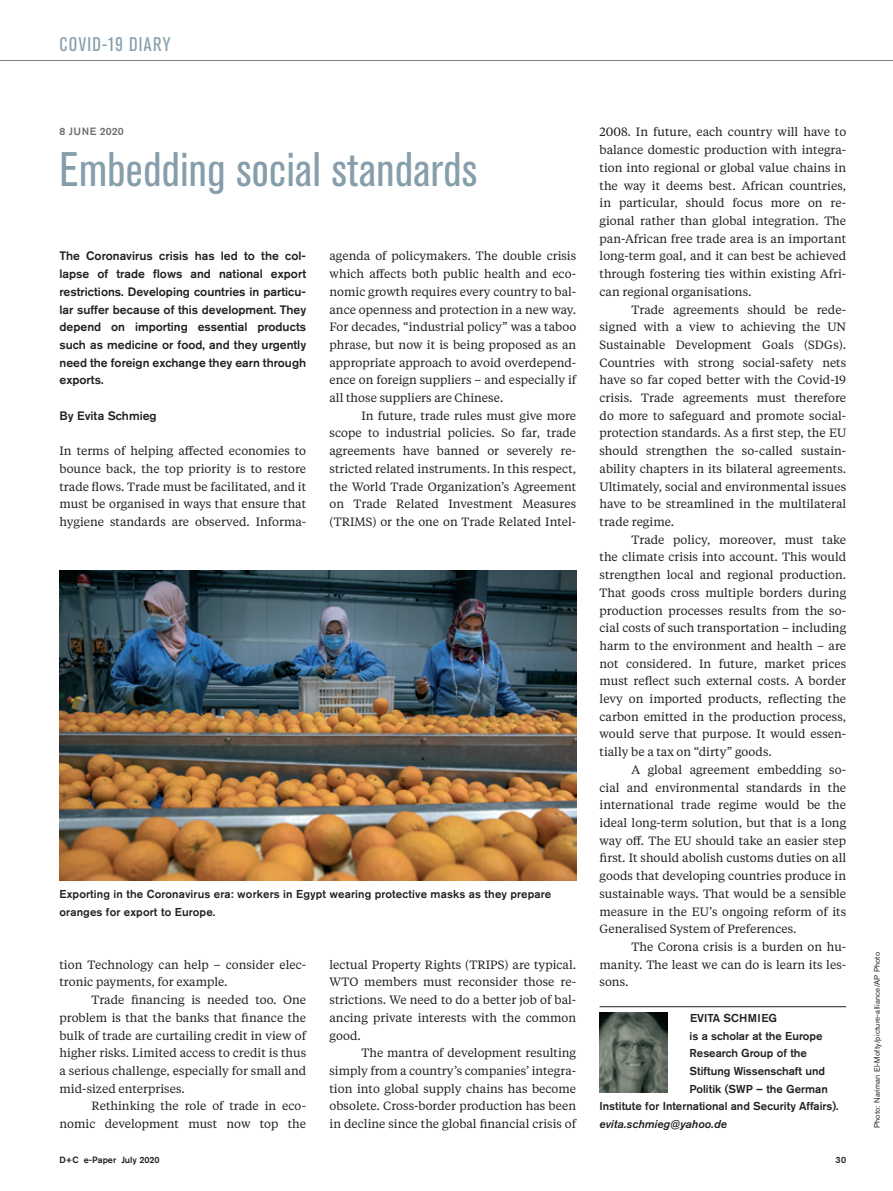
<style>
.page{position:relative;width:893px;height:1191px;background:#fff}
.page>*{position:absolute;margin:0;border:0;box-sizing:border-box;transform-origin:0 0}
.t1{font:condensed 48px "Akzidenz Grotesk BE";letter-spacing:.01em;color:#869eac}
.t2{font:condensed 19.5px "Akzidenz Grotesk BE";letter-spacing:.065em;color:#869eac}
.t3{font:500 12.15px/17.7px "Akzidenz Grotesk BE";color:#231f20;text-align:justify}
.t4{font:12px/17.7px "Tiempos Text";color:#231f20;text-align:justify}
.t5{font:500 11.4px/17.7px "Akzidenz Grotesk BE";color:#231f20}
.t6{font:italic 500 11.4px "Akzidenz Grotesk BE";color:#231f20}
.t7{font:500 10.5px "Akzidenz Grotesk BE";letter-spacing:.035em;color:#6c6d70}
.t8{font:500 9px "Akzidenz Grotesk BE";color:#231f20}
.t9{font:7.8px "Akzidenz Grotesk BE";letter-spacing:.02em;color:#231f20}
</style>
<div class="page">
<hr style="left:0;top:60px;width:893px;height:1px;background:#808285">
<hr style="left:600px;top:1006px;width:246px;height:1px;background:#231f20">
<img style="left:600px;top:1013px;width:67px;height:79px">
<img style="left:60px;top:570px;width:516px;height:310px">
<h2 class="t2" style="left:60px;top:33px;width:113px">COVID-19 DIARY</h2>
<p class="t7" style="left:60px;top:125px;width:66px">8 JUNE 2020</p>
<h1 class="t1" style="left:60px;top:142px;width:419px">Embedding social standards</h1>
<p class="t3" style="left:60px;top:247px;width:248px">The Coronavirus crisis has led to the col&shy;lapse of trade flows and national export restrictions. Developing countries in particu&shy;lar suffer because of this development. They depend on importing essential products such as medicine or food, and they urgently need the foreign exchange they earn through exports.</p>
<p class="t3" style="left:60px;top:406px;width:99px">By Evita Schmieg</p>
<p class="t4" style="left:60px;top:441px;width:248px">In terms of helping affected economies to bounce back, the top priority is to restore trade flows. Trade must be facilitated, and it must be organised in ways that ensure that hygiene standards are observed. Informa-</p>
<p class="t4" style="left:330px;top:247px;width:248px">agenda of policymakers. The double crisis which affects both public health and eco&shy;nomic growth requires every country to bal&shy;ance openness and protection in a new way.<br>For decades, “industrial policy” was a taboo phrase, but now it is being proposed as an appropriate approach to avoid overdepend&shy;ence on foreign suppliers – and especially if all those suppliers are Chinese.</p>
<p class="t4" style="left:330px;top:406px;width:248px;text-indent:32px">In future, trade rules must give more scope to industrial policies. So far, trade agreements have banned or severely re&shy;stricted related instruments. In this respect, the World Trade Organization’s Agreement on Trade Related Investment Measures (TRIMS) or the one on Trade Related Intel-</p>
<p class="t5" style="left:60px;top:884px;width:493px">Exporting in the Coronavirus era: workers in Egypt wearing protective masks as they prepare oranges for export to Europe.</p>
<p class="t4" style="left:60px;top:955px;width:248px">tion Technology can help – consider elec&shy;tronic payments, for example.</p>
<p class="t4" style="left:60px;top:990px;width:248px;text-indent:32px">Trade financing is needed too. One problem is that the banks that finance the bulk of trade are curtailing credit in view of higher risks. Limited access to credit is thus a serious challenge, especially for small and mid-sized enterprises.</p>
<p class="t4" style="left:60px;top:1096px;width:248px;text-align:right">Rethinking the role of trade in eco&shy;nomic development must now top the</p>
<p class="t4" style="left:330px;top:955px;width:248px">lectual Property Rights (TRIPS) are typical.<br>WTO members must reconsider those re&shy;strictions. We need to do a better job of bal&shy;ancing private interests with the common good.</p>
<p class="t4" style="left:330px;top:1043px;width:248px;text-indent:32px">The mantra of development resulting simply from a country’s companies’ integra&shy;tion into global supply chains has become obsolete. Cross-border production has been in decline since the global financial crisis of</p>
<p class="t4" style="left:600px;top:123px;width:248px">2008. In future, each country will have to balance domestic production with integra&shy;tion into regional or global value chains in the way it deems best. African countries, in particular, should focus more on re&shy;gional rather than global integration. The pan-African free trade area is an important long-term goal, and it can best be achieved through fostering ties within existing Afri&shy;can regional organisations.</p>
<p class="t4" style="left:600px;top:300px;width:248px;text-indent:32px">Trade agreements should be rede&shy;signed with a view to achieving the UN Sustainable Development Goals (SDGs).<br>Countries with strong social-safety nets have so far coped better with the Covid-19 crisis. Trade agreements must therefore do more to safeguard and promote social&shy;protection standards. As a first step, the EU should strengthen the so-called sustain&shy;ability chapters in its bilateral agreements.<br>Ultimately, social and environmental issues have to be streamlined in the multilateral trade regime.</p>
<p class="t4" style="left:600px;top:530px;width:248px;text-indent:32px">Trade policy, moreover, must take the climate crisis into account. This would strengthen local and regional production.<br>That goods cross multiple borders during production processes results from the so&shy;cial costs of such transportation – including harm to the environment and health – are not considered. In future, market prices must reflect such external costs. A border levy on imported products, reflecting the carbon emitted in the production process, would serve that purpose. It would essen&shy;tially be a tax on “dirty” goods.</p>
<p class="t4" style="left:600px;top:760px;width:248px;text-indent:32px">A global agreement embedding so&shy;cial and environmental standards in the international trade regime would be the ideal long-term solution, but that is a long way off. The EU should take an easier step first. It should abolish customs duties on all goods that developing countries produce in sustainable ways. That would be a sensible measure in the EU’s ongoing reform of its Generalised System of Preferences.</p>
<p class="t4" style="left:600px;top:937px;width:248px;text-indent:32px">The Corona crisis is a burden on hu&shy;manity. The least we can do is learn its les&shy;sons.</p>
<p class="t5" style="left:690px;top:1008px;width:88px">EVITA SCHMIEG</p>
<p class="t5" style="left:690px;top:1026px;width:134px">is a scholar at the Europe</p>
<p class="t5" style="left:690px;top:1044px;width:119px">Research Group of the</p>
<p class="t5" style="left:690px;top:1061px;width:137px">Stiftung Wissenschaft und</p>
<p class="t5" style="left:690px;top:1079px;width:140px">Politik (SWP – the German</p>
<p class="t5" style="left:600px;top:1097px;width:241px">Institute for International and Security Affairs).</p>
<p class="t6" style="left:600px;top:1117px;width:129px">evita.schmieg@yahoo.de</p>
<p class="t8" style="left:60px;top:1154px;width:102px">D+C e-Paper July 2020</p>
<p class="t8" style="left:835px;top:1154px;width:12px">30</p>
<p class="t9" style="left:872px;top:1128px;width:177px;rotate:-90deg">Photo: Nariman El-Mofty/picture-alliance/AP Photo</p>
</div>
